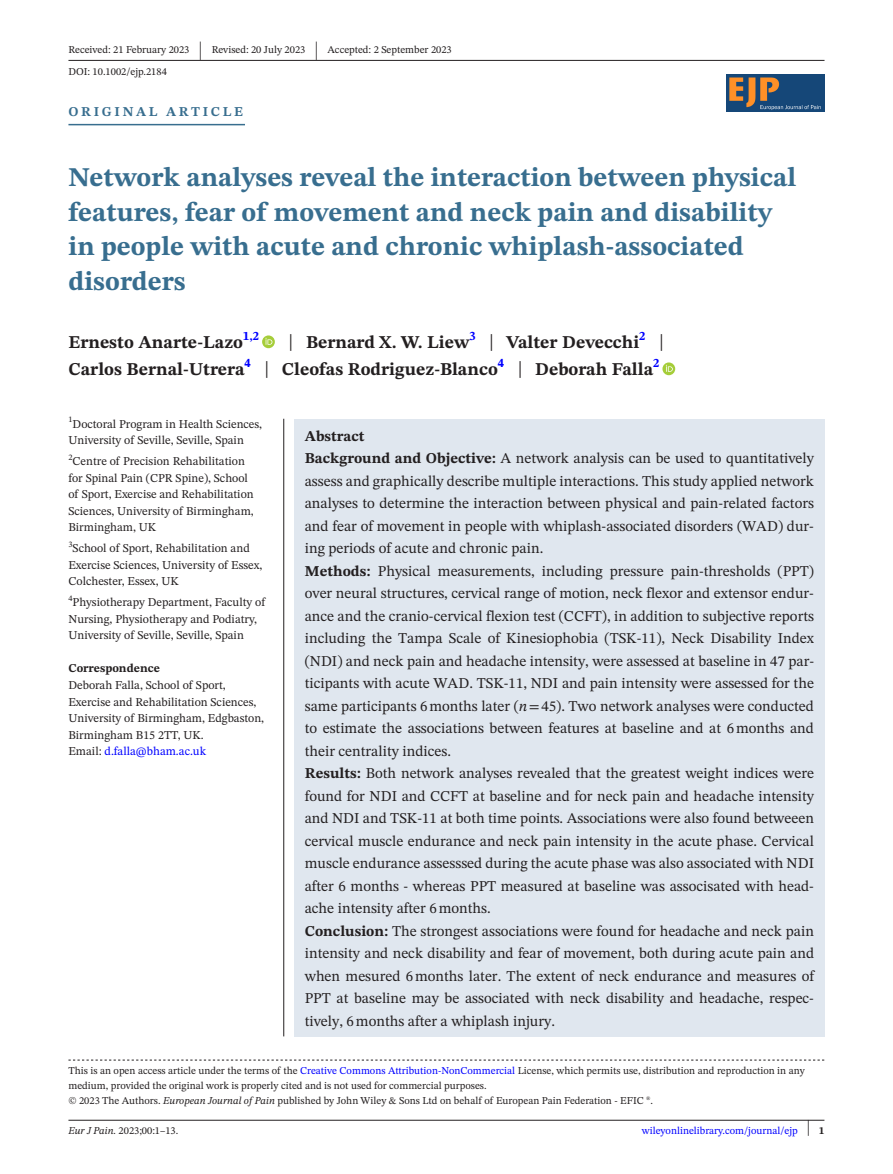
<style>
.page{position:relative;width:893px;height:1174px;background:#fff}
.page>*{position:absolute;margin:0;border:0;box-sizing:border-box;transform-origin:0 0}
.t1{font:700 27px/34.5px "STIX Two Text";color:#386e8f}
.t2{font:25.65px "STIX Two Text";color:#231f20;scale:.49 1}
.t3{font:700 18px/27px "STIX Two Text";color:#231f20;text-align:right}
.t4{font:15px/22.5px "STIX Two Text";color:#231f20}
.t5{font:700 13.5px "STIX Two Text";letter-spacing:.2em;color:#386e8f}
.t6{font:12px/16.5px "STIX Two Text";color:#231f20}
.t7{font:700 12px "STIX Two Text";color:#231f20}
.t8{font:10.5px/15px "STIX Two Text";color:#231f20}
.t9{font:10.5px "STIX Two Text";color:#00f}
.s1{font-weight:400;font-size:23.4px}
.s2{color:#00f}
.s3{font-weight:700}
.s4{font-style:italic}
.s5{font-family:"STIX"}
.s6{font-size:22.2px;color:#231f20}
.s7{font-weight:700;color:#231f20}
</style>
<div class="page">
<hr style="left:68px;top:1119px;width:756px;height:1px;background:#231f20">
<img style="left:727px;top:74px;width:97px;height:37px">
<hr style="left:68px;top:60px;width:756px;height:1px;background:#231f20">
<hr style="left:68px;top:124px;width:177px;height:1px;background:#386e8f">
<svg style="left:262px;top:335px;width:13px;height:13px"></svg>
<svg style="left:265px;top:338px;width:7px;height:7px"></svg>
<svg style="left:662px;top:362px;width:13px;height:13px"></svg>
<svg style="left:666px;top:365px;width:7px;height:7px"></svg>
<svg style="left:68px;top:1059px;width:756px;height:1px"></svg>
<div style="left:294px;top:419px;width:530px;height:617px;background:#e0e7ef"></div>
<hr style="left:283px;top:419px;width:1px;height:617px;background:#231f20">
<p class="t8" style="left:68px;top:42px;width:123px">Received: 21 February 2023</p>
<h2 class="t2" style="left:199px;top:32px;width:8px">|</h2>
<p class="t8" style="left:212px;top:42px;width:95px">Revised: 20 July 2023</p>
<h2 class="t2" style="left:315px;top:32px;width:8px">|</h2>
<p class="t8" style="left:328px;top:42px;width:126px">Accepted: 2 September 2023</p>
<p class="t8" style="left:68px;top:64px;width:100px">DOI: 10.1002/ejp.2184</p>
<p class="t5" style="left:68px;top:101px;width:176px">ORIGINAL ARTICLE</p>
<h1 class="t1" style="left:68px;top:161px;width:729px">Network analyses reveal the interaction between physical features, fear of movement and neck pain and disability in people with acute and chronic whiplash-associated disorders</h1>
<p class="t3" style="left:68px;top:329px;width:597px"><span class="s1">|</span> Bernard X. W. Liew<sup>3</sup> <span class="s1">|</span> Valter Devecchi<sup>2</sup> <span class="s1">|<br></span>Carlos Bernal-Utrera<sup>4</sup> <span class="s1">|</span> Cleofas Rodriguez-Blanco<sup>4</sup> <span class="s1">|</span> Deborah Falla<sup>2</sup></p>
<p class="t3" style="left:68px;top:329px;width:192px">Ernesto Anarte-Lazo<sup>1,2</sup></p>
<p class="t6" style="left:68px;top:415px;width:195px"><sup>1</sup>Doctoral Program in Health Sciences,<br>University of Seville, Seville, Spain</p>
<p class="t6" style="left:68px;top:453px;width:187px"><sup>2</sup>Centre of Precision Rehabilitation for Spinal Pain (CPR Spine), School of Sport, Exercise and Rehabilitation Sciences, University of Birmingham, Birmingham, UK</p>
<p class="t6" style="left:68px;top:540px;width:195px"><sup>3</sup>School of Sport, Rehabilitation and<br>Exercise Sciences, University of Essex,<br>Colchester, Essex, UK</p>
<p class="t6" style="left:68px;top:594px;width:198px"><sup>4</sup>Physiotherapy Department, Faculty of<br>Nursing, Physiotherapy and Podiatry,<br>University of Seville, Seville, Spain</p>
<p class="t7" style="left:68px;top:660px;width:93px">Correspondence</p>
<p class="t6" style="left:68px;top:676px;width:197px">Deborah Falla, School of Sport,<br>Exercise and Rehabilitation Sciences,<br>University of Birmingham, Edgbaston,<br>Birmingham B15 2TT, UK.<br>Email: <span class="s2">d.falla@bham.ac.uk</span></p>
<p class="t4" style="left:305px;top:424px;width:511px"><span class="s3">Abstract<br>Background and Objective:</span> A network analysis can be used to quantitatively assess and graphically describe multiple interactions. This study applied network analyses to determine the interaction between physical and pain-related factors and fear of movement in people with whiplash-associated disorders (WAD) dur&shy;ing periods of acute and chronic pain.<br><span class="s3">Methods:</span> Physical measurements, including pressure pain-thresholds (PPT) over neural structures, cervical range of motion, neck flexor and extensor endur&shy;ance and the cranio-cervical flexion test (CCFT), in addition to subjective reports including the Tampa Scale of Kinesiophobia (TSK-11), Neck Disability Index (NDI) and neck pain and headache intensity, were assessed at baseline in 47 par&shy;ticipants with acute WAD. TSK-11, NDI and pain intensity were assessed for the same participants 6months later (<span class="s4">n</span><span class="s5">=</span>45). Two network analyses were conducted to estimate the associations between features at baseline and at 6months and their centrality indices.<br><span class="s3">Results:</span> Both network analyses revealed that the greatest weight indices were found for NDI and CCFT at baseline and for neck pain and headache intensity and NDI and TSK-11 at both time points. Associations were also found betweeen cervical muscle endurance and neck pain intensity in the acute phase. Cervical muscle endurance assesssed during the acute phase was also associated with NDI after 6 months - whereas PPT measured at baseline was associsated with head&shy;ache intensity after 6months.<br><span class="s3">Conclusion:</span> The strongest associations were found for headache and neck pain intensity and neck disability and fear of movement, both during acute pain and when mesured 6months later. The extent of neck endurance and measures of PPT at baseline may be associated with neck disability and headache, respec&shy;tively, 6months after a whiplash injury.</p>
<p class="t8" style="left:68px;top:1063px;width:738px">This is an open access article under the terms of the <span class="s2">Creative Commons Attribution-NonCommercial</span> License, which permits use, distribution and reproduction in any medium, provided the original work is properly cited and is not used for commercial purposes.<br>© 2023 The Authors. <span class="s4">European Journal of Pain</span> published by John Wiley &amp; Sons Ltd on behalf of European Pain Federation - EFIC ®.</p>
<p class="t8" style="left:68px;top:1123px;width:111px"><span class="s4">Eur J Pain.</span> 2023;00:1–13.</p>
<p class="t9" style="left:642px;top:1123px;width:184px">wileyonlinelibrary.com/journal/ejp <span class="s6">|</span> <span class="s7">1</span></p>
</div>
